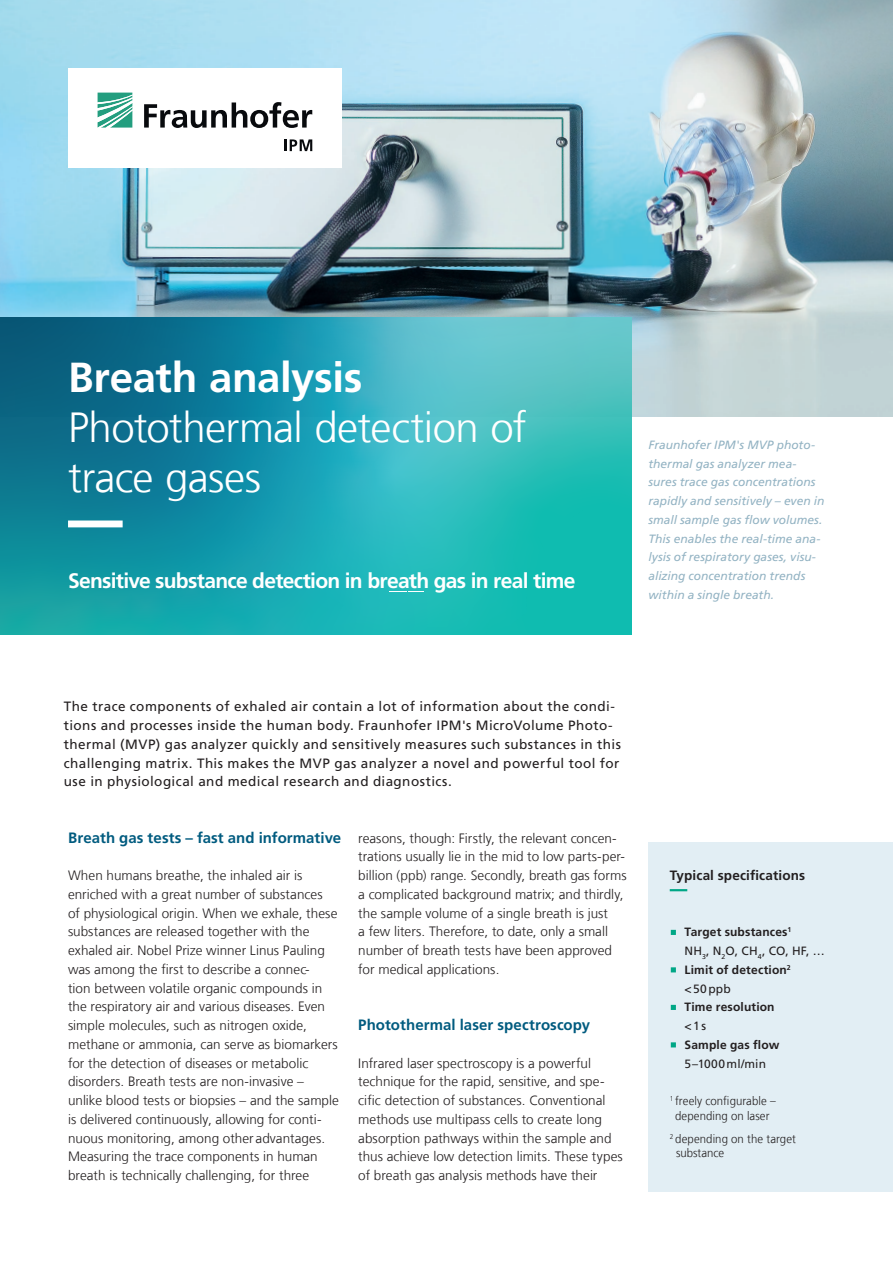
<style>
.page{position:relative;width:893px;height:1263px;background:#fff}
.page>*{position:absolute;margin:0;border:0;box-sizing:border-box;transform-origin:0 0}
.t1{font:300 42px/50.4px "Frutiger LT Com";letter-spacing:-.015em;color:#fff}
.t2{font:700 42px "Frutiger LT Com";letter-spacing:-.01em;color:#fff}
.t3{font:700 21px "Frutiger LT Com";letter-spacing:-.035em;color:#fff}
.t4{font:700 15px "Frutiger LT Com";letter-spacing:.005em;color:#005b7f}
.t5{font:300 13.5px/18.8px "Frutiger LT Com";letter-spacing:.005em;color:#231f20}
.t6{font:13.5px/18.8px "Frutiger LT Com";letter-spacing:.03em;color:#231f20}
.t7{font:700 13.5px "Frutiger LT Com";letter-spacing:.01em;color:#231f20}
.t8{font:italic 12px/18.8px "Frutiger LT Com";color:#93b3c3}
.t9{font:700 12px/18.8px "Frutiger LT Com";letter-spacing:.015em;color:#231f20}
.t10{font:300 12px/14.4px "Frutiger LT Com";letter-spacing:.005em;color:#231f20;text-align:center;scale:.95 1}
.t11{font:12px "Frutiger LT Com";letter-spacing:.005em;color:#231f20}
.t12{font:12px "Frutiger LT Com";letter-spacing:.025em;color:#231f20}
.s1{font-weight:400}
</style>
<div class="page">
<img style="left:0;top:0;width:893px;height:417px">
<svg style="left:0;top:318px;width:631px;height:316px;background:#21a1ad"></svg>
<img style="left:68px;top:68px;width:273px;height:99px">
<svg style="left:98px;top:93px;width:34px;height:35px"></svg>
<svg style="left:144px;top:102px;width:168px;height:26px"></svg>
<svg style="left:284px;top:139px;width:28px;height:12px"></svg>
<svg style="left:68px;top:520px;width:542px;height:7px;background:#2fb2b9"></svg>
<div style="left:648px;top:843px;width:245px;height:349px;background:#e2eef4"></div>
<svg style="left:670px;top:889px;width:18px;height:2px"></svg>
<svg style="left:671px;top:930px;width:5px;height:5px"></svg>
<svg style="left:671px;top:967px;width:5px;height:5px"></svg>
<svg style="left:671px;top:1005px;width:5px;height:5px"></svg>
<svg style="left:671px;top:1042px;width:5px;height:5px"></svg>
<h1 class="t2" style="left:68px;top:352px;width:296px">Breath analysis</h1>
<h1 class="t1" style="left:68px;top:403px;width:460px">Photothermal detection of trace gases</h1>
<h2 class="t3" style="left:68px;top:568px;width:509px">Sensitive substance detection in breath gas in real time</h2>
<p class="t8" style="left:648px;top:435px;width:177px">Fraunhofer IPM's MVP photo&shy;thermal gas analyzer mea&shy;sures trace gas concentrations rapidly and sensitively – even in small sample gas flow volumes.<br>This enables the real-time ana&shy;lysis of respiratory gases, visu&shy;alizing concentration trends within a single breath.</p>
<p class="t6" style="left:64px;top:697px;width:559px">The trace components of exhaled air contain a lot of information about the condi&shy;tions and processes inside the human body. Fraunhofer IPM's MicroVolume Photo&shy;thermal (MVP) gas analyzer quickly and sensitively measures such substances in this challenging matrix. This makes the MVP gas analyzer a novel and powerful tool for use in physiological and medical research and diagnostics.</p>
<p class="t4" style="left:68px;top:829px;width:275px">Breath gas tests – fast and informative</p>
<p class="t5" style="left:68px;top:866px;width:272px">When humans breathe, the inhaled air is enriched with a great number of substances<br>of physiological origin. When we exhale, these substances are released together with the exhaled air. Nobel Prize winner Linus Pauling was among the first to describe a connec-<br>tion between volatile organic compounds in the respiratory air and various diseases. Even simple molecules, such as nitrogen oxide, methane or ammonia, can serve as biomarkers for the detection of diseases or metabolic disorders. Breath tests are non-invasive – unlike blood tests or biopsies – and the sample is delivered continuously, allowing for conti&shy;nuous monitoring, among other advantages.<br>Measuring the trace components in human breath is technically challenging, for three</p>
<p class="t5" style="left:358px;top:829px;width:270px">reasons, though: Firstly, the relevant concen&shy;trations usually lie in the mid to low parts-per&shy;billion (ppb) range. Secondly, breath gas forms a complicated background matrix; and thirdly, the sample volume of a single breath is just<br>a few liters. Therefore, to date, only a small number of breath tests have been approved for medical applications.</p>
<p class="t4" style="left:358px;top:1016px;width:233px">Photothermal laser spectroscopy</p>
<p class="t5" style="left:358px;top:1054px;width:266px">Infrared laser spectroscopy is a powerful technique for the rapid, sensitive, and spe&shy;cific detection of substances. Conventional methods use multipass cells to create long absorption pathways within the sample and thus achieve low detection limits. These types of breath gas analysis methods have their</p>
<p class="t7" style="left:670px;top:867px;width:137px">Typical specifications</p>
<p class="t9" style="left:685px;top:923px;width:142px">Target substances<sup>1<br></sup><span class="s1">NH</span><sub>3</sub><span class="s1">, N</span><sub>2</sub><span class="s1">O, CH</span><sub>4</sub><span class="s1">, CO, HF, …<br></span>Limit of detection<sup>2 </sup><span class="s1">&lt;50ppb</span></p>
<p class="t9" style="left:685px;top:998px;width:92px">Time resolution</p>
<p class="t12" style="left:685px;top:1019px;width:23px">&lt;1s</p>
<p class="t9" style="left:685px;top:1035px;width:96px">Sample gas flow</p>
<p class="t11" style="left:685px;top:1056px;width:83px">5–1000ml/min</p>
<p class="t10" style="left:670px;top:1094px;width:113px"><sup>1</sup> freely configurable – depending on laser</p>
<p class="t10" style="left:676px;top:1131px;width:128px;text-align:left;text-indent:-6px"><sup>2</sup> depending on the target substance</p>
</div>
